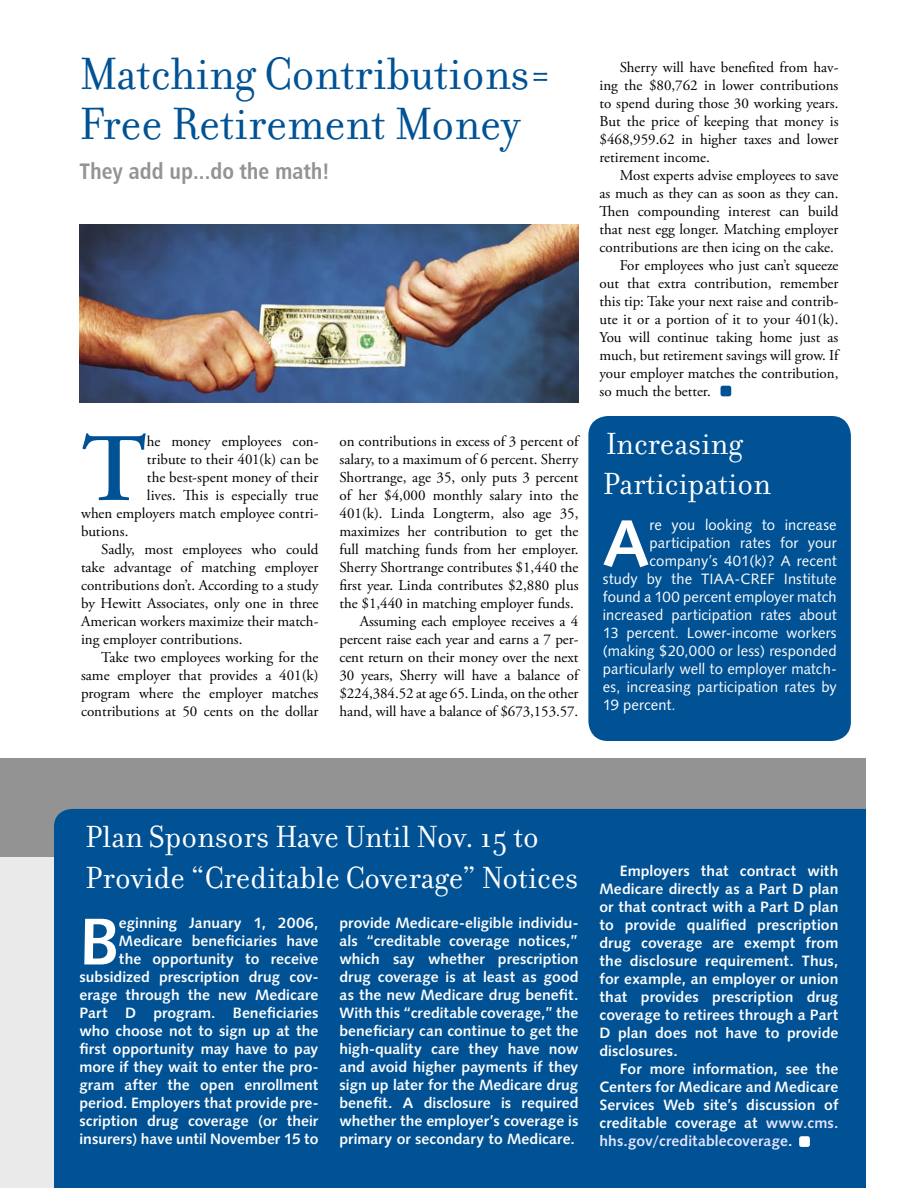
<style>
.page{position:relative;width:918px;height:1188px;background:#fff}
.page>*{position:absolute;margin:0;border:0;box-sizing:border-box;transform-origin:0 0}
.body_copy_first_para{font:600 96.45px "Adobe Garamond Pro";color:#005295}
.interior_sidebar_first_para{font:66.15px "Humanist 531 BT Bold A";color:#fff}
.headline{font:48.75px/49.5px "Filosofia";color:#005295}
.interior_sidebar_headline{font:33px/40.5px "Filosofia";color:#fff}
.main_subhead{font:22.5px "Humanist 777 BT Bold Condensed B";color:#939393}
.body_copy{font:15px/18px "Adobe Garamond Pro";color:#000;text-align:justify}
.interior_sidebar_first_para-2{font:15px/18px "Humanist 531 BT Bold A";color:#fff;text-align:right}
.interior_sidebar{font:15px/18px "Humanist 531 BT Bold A";letter-spacing:.005em;color:#fff;text-align:justify}
.interior_sidebar_first_para-3{font:15px "Humanist 531 BT Roman A";letter-spacing:.005em;color:#fff}
.body_copy_first_para-2{font:15px "Adobe Garamond Pro";color:#000}
.s1{color:#e5e5ff}
</style>
<div class="page">
<div style="left:0;top:831px;width:178px;height:357px;background:#eaeaea"></div>
<div style="left:0;top:758px;width:866px;height:99px;background:#939393"></div>
<div style="left:54px;top:809px;width:812px;height:379px;background:#005295"></div>
<img style="left:80px;top:225px;width:499px;height:177px">
<div style="left:721px;top:386px;width:10px;height:10px;background:#005295;border-radius:2px"></div>
<div style="left:799px;top:1136px;width:11px;height:11px;background:#fff;border-radius:2px"></div>
<div style="left:588px;top:416px;width:263px;height:325px;background:#005295"></div>
<p class="headline" style="left:80px;top:50px;width:474px">Matching Contributions=<br>Free Retirement Money</p>
<p class="main_subhead" style="left:80px;top:157px;width:251px">They add up...do the math!</p>
<p class="body_copy_first_para" style="left:81px;top:414px;width:67px">T</p>
<p class="body_copy_first_para-2" style="left:147px;top:432px;width:173px">he money employees con-</p>
<p class="body_copy_first_para-2" style="left:147px;top:450px;width:173px">tribute to their 401(k) can be</p>
<p class="body_copy_first_para-2" style="left:147px;top:468px;width:173px">the best-spent money of their</p>
<p class="body_copy_first_para-2" style="left:147px;top:486px;width:173px">lives. This is especially true</p>
<p class="body_copy_first_para-2" style="left:81px;top:504px;width:239px">when employers match employee contri-</p>
<p class="body_copy_first_para-2" style="left:81px;top:522px;width:49px">butions.</p>
<p class="body_copy" style="left:81px;top:541px;width:239px;text-indent:20px">Sadly, most employees who could take advantage of matching employer contributions don’t. According to a study by Hewitt Associates, only one in three American workers maximize their match&shy;ing employer contributions.</p>
<p class="body_copy" style="left:81px;top:649px;width:239px;text-indent:20px">Take two employees working for the same employer that provides a 401(k) program where the employer matches contributions at 50 cents on the dollar</p>
<p class="body_copy" style="left:339px;top:433px;width:241px">on contributions in excess of 3 percent of salary, to a maximum of 6 percent. Sherry Shortrange, age 35, only puts 3 percent of her $4,000 monthly salary into the 401(k). Linda Longterm, also age 35, maximizes her contribution to get the full matching funds from her employer.<br>Sherry Shortrange contributes $1,440 the first year. Linda contributes $2,880 plus the $1,440 in matching employer funds.</p>
<p class="body_copy" style="left:339px;top:613px;width:241px;text-indent:20px">Assuming each employee receives a 4 percent raise each year and earns a 7 per&shy;cent return on their money over the next 30 years, Sherry will have a balance of $224,384.52 at age 65. Linda, on the other hand, will have a balance of $673,153.57.</p>
<p class="body_copy" style="left:599px;top:58px;width:241px;text-indent:20px">Sherry will have benefited from hav&shy;ing the $80,762 in lower contributions to spend during those 30 working years.<br>But the price of keeping that money is $468,959.62 in higher taxes and lower retirement income.</p>
<p class="body_copy" style="left:599px;top:166px;width:241px;text-indent:20px">Most experts advise employees to save as much as they can as soon as they can.<br>Then compounding interest can build that nest egg longer. Matching employer contributions are then icing on the cake.</p>
<p class="body_copy" style="left:599px;top:256px;width:241px;text-indent:20px">For employees who just can’t squeeze out that extra contribution, remember this tip: Take your next raise and contrib&shy;ute it or a portion of it to your 401(k).<br>You will continue taking home just as much, but retirement savings will grow. If your employer matches the contribution, so much the better.</p>
<p class="interior_sidebar_headline" style="left:606px;top:424px;width:138px">Increasing</p>
<p class="interior_sidebar_headline" style="left:603px;top:464px;width:169px">Participation</p>
<p class="interior_sidebar_first_para" style="left:603px;top:502px;width:48px">A</p>
<p class="interior_sidebar_first_para-3" style="left:650px;top:515px;width:189px">re you looking to increase</p>
<p class="interior_sidebar_first_para-3" style="left:650px;top:533px;width:189px">participation rates for your</p>
<p class="interior_sidebar_first_para-3" style="left:650px;top:551px;width:189px">company’s 401(k)? A recent</p>
<p class="interior_sidebar_first_para-3" style="left:603px;top:569px;width:235px">study by the TIAA-CREF Institute</p>
<p class="interior_sidebar_first_para-3" style="left:603px;top:587px;width:235px">found a 100 percent employer match</p>
<p class="interior_sidebar_first_para-3" style="left:603px;top:605px;width:236px">increased participation rates about</p>
<p class="interior_sidebar_first_para-3" style="left:603px;top:623px;width:235px">13 percent. Lower-income workers</p>
<p class="interior_sidebar_first_para-3" style="left:603px;top:641px;width:235px">(making $20,000 or less) responded</p>
<p class="interior_sidebar_first_para-3" style="left:603px;top:659px;width:236px">particularly well to employer match-</p>
<p class="interior_sidebar_first_para-3" style="left:603px;top:677px;width:236px">es, increasing participation rates by</p>
<p class="interior_sidebar_first_para-3" style="left:603px;top:695px;width:74px">19 percent.</p>
<p class="interior_sidebar_headline" style="left:85px;top:817px;width:495px">Plan Sponsors Have Until Nov. 15 to<br>Provide “Creditable Coverage” Notices</p>
<p class="interior_sidebar_first_para-2" style="left:80px;top:914px;width:241px">eginning January 1, 2006,<br>Medicare beneficiaries have<br>the opportunity to receive subsidized prescription drug cov&shy;erage through the new Medicare<br>Part D program. Beneficiaries who choose not to sign up at the first opportunity may have to pay more if they wait to enter the pro&shy;gram after the open enrollment period. Employers that provide pre&shy;scription drug coverage (or their insurers) have until November 15 to</p>
<p class="interior_sidebar_first_para-2" style="left:339px;top:914px;width:241px;text-align:justify">provide Medicare-eligible individu&shy;als “creditable coverage notices,” which say whether prescription drug coverage is at least as good as the new Medicare drug benefit.<br>With this “creditable coverage,” the beneficiary can continue to get the high-quality care they have now and avoid higher payments if they sign up later for the Medicare drug benefit. A disclosure is required whether the employer’s coverage is primary or secondary to Medicare.</p>
<p class="interior_sidebar_first_para" style="left:80px;top:901px;width:41px">B</p>
<p class="interior_sidebar" style="left:599px;top:862px;width:240px;text-indent:20px">Employers that contract with Medicare directly as a Part D plan or that contract with a Part D plan to provide qualified prescription drug coverage are exempt from the disclosure requirement. Thus, for example, an employer or union that provides prescription drug coverage to retirees through a Part D plan does not have to provide disclosures.</p>
<p class="interior_sidebar" style="left:599px;top:1060px;width:240px;text-indent:20px">For more information, see the Centers for Medicare and Medicare Services Web site’s discussion of creditable coverage at <span class="s1">www.cms. hhs.gov/creditablecoverage</span>.</p>
</div>
